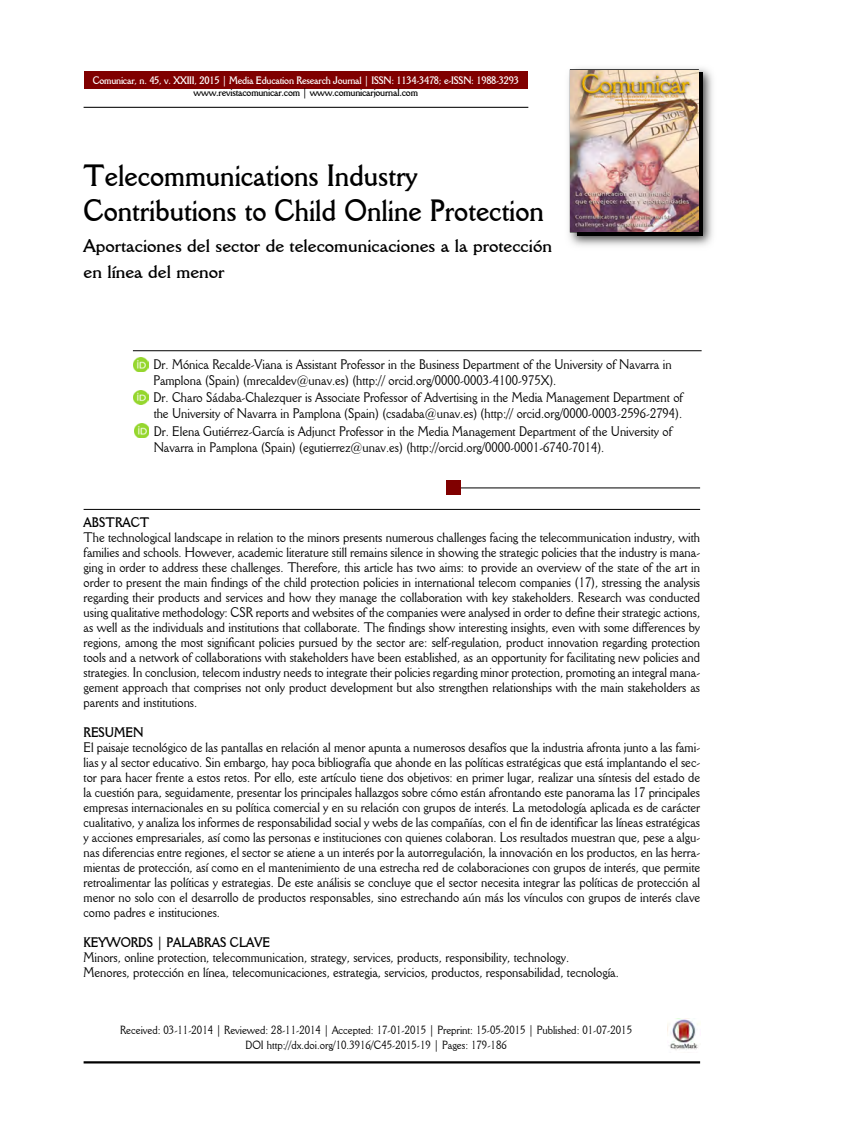
<style>
.page{position:relative;width:849px;height:1127px;background:#fff}
.page>*{position:absolute;margin:0;border:0;box-sizing:border-box;transform-origin:0 0}
.t1{font:700 30px/34.5px "Della Robbia BT";color:#000;scale:.9 1}
.t2{font:700 18px/26px "Della Robbia BT";color:#000}
.t3{font:13.5px/15px "Della Robbia BT";color:#000;scale:.9 1}
.t4{font:700 13.5px "Della Robbia BT";color:#000;scale:.9 1}
.t5{font:11.55px/15px "Della Robbia BT";color:#000;text-align:center;scale:.9 1}
.t6{font:700 10.5px "Della Robbia BT";letter-spacing:-.02em;color:#fff;scale:.9 1}
.t7{font:700 10.5px "Della Robbia BT";letter-spacing:-.02em;color:#000;scale:.9 1}
</style>
<div class="page">
<svg style="left:83px;top:106px;width:446px;height:2px"></svg>
<div style="left:84px;top:71px;width:444px;height:17px;background:#800000"></div>
<img style="left:568px;top:68px;width:145px;height:178px">
<img style="left:577px;top:73px;width:125px;height:163px">
<img style="left:571px;top:70px;width:127px;height:162px">
<svg style="left:132px;top:350px;width:570px;height:1px"></svg>
<svg style="left:83px;top:508px;width:618px;height:2px"></svg>
<svg style="left:461px;top:487px;width:240px;height:1px"></svg>
<img style="left:668px;top:1018px;width:32px;height:32px">
<hr style="left:84px;top:1061px;width:616px;height:2px;background:#000">
<div style="left:446px;top:481px;width:15px;height:14px;background:#800000"></div>
<img style="left:134px;top:357px;width:15px;height:15px">
<img style="left:134px;top:390px;width:15px;height:15px">
<img style="left:134px;top:423px;width:15px;height:15px">
<p class="t6" style="left:93px;top:74px;width:475px">Comunicar, n. 45, v. XXIII, 2015 | Media Education Research Journal | ISSN: 1134-3478; e-ISSN: 1988-3293</p>
<p class="t7" style="left:194px;top:86px;width:251px">www.revistacomunicar.com | www.comunicarjournal.com</p>
<h1 class="t1" style="left:84px;top:158px;width:513px">Telecommunications Industry<br>Contributions to Child Online Protection</h1>
<h2 class="t2" style="left:84px;top:233px;width:470px">Aportaciones del sector de telecomunicaciones a la protección en línea del menor</h2>
<p class="t3" style="left:153px;top:356px;width:577px;line-height:15.8px">Dr. Mónica Recalde-Viana is Assistant Professor in the Business Department of the University of Navarra in<br>Pamplona (Spain) (mrecaldev@unav.es) (http:// orcid.org/0000-0003-4100-975X).</p>
<p class="t3" style="left:153px;top:390px;width:590px;line-height:15.8px">Dr. Charo Sádaba-Chalezquer is Associate Professor of Advertising in the Media Management Department of the University of Navarra in Pamplona (Spain) (csadaba@unav.es) (http:// orcid.org/0000-0003-2596-2794).</p>
<p class="t3" style="left:154px;top:423px;width:578px;line-height:15.8px">Dr. Elena Gutiérrez-García is Adjunct Professor in the Media Management Department of the University of<br>Navarra in Pamplona (Spain) (egutierrez@unav.es) (http://orcid.org/0000-0001-6740-7014).</p>
<p class="t4" style="left:84px;top:514px;width:75px">ABSTRACT</p>
<p class="t3" style="left:84px;top:530px;width:687px;text-align:justify">The technological landscape in relation to the minors presents numerous challenges facing the telecommunication industry, with families and schools. However, academic literature still remains silence in showing the strategic policies that the industry is mana&shy;ging in order to address these challenges. Therefore, this article has two aims: to provide an overview of the state of the art in order to present the main findings of the child protection policies in international telecom companies (17), stressing the analysis regarding their products and services and how they manage the collaboration with key stakeholders. Research was conducted using qualitative methodology: CSR reports and websites of the companies were analysed in order to define their strategic actions, as well as the individuals and institutions that collaborate. The findings show interesting insights, even with some differences by regions, among the most significant policies pursued by the sector are: self-regulation, product innovation regarding protection tools and a network of collaborations with stakeholders have been established, as an opportunity for facilitating new policies and strategies. In conclusion, telecom industry needs to integrate their policies regarding minor protection, promoting an integral mana&shy;gement approach that comprises not only product development but also strengthen relationships with the main stakeholders as parents and institutions.</p>
<p class="t4" style="left:84px;top:724px;width:68px">RESUMEN</p>
<p class="t3" style="left:84px;top:740px;width:687px;text-align:justify">El paisaje tecnológico de las pantallas en relación al menor apunta a numerosos desafíos que la industria afronta junto a las fami&shy;lias y al sector educativo. Sin embargo, hay poca bibliografía que ahonde en las políticas estratégicas que está implantando el sec&shy;tor para hacer frente a estos retos. Por ello, este artículo tiene dos objetivos: en primer lugar, realizar una síntesis del estado de la cuestión para, seguidamente, presentar los principales hallazgos sobre cómo están afrontando este panorama las 17 principales empresas internacionales en su política comercial y en su relación con grupos de interés. La metodología aplicada es de carácter cualitativo, y analiza los informes de responsabilidad social y webs de las compañías, con el fin de identificar las líneas estratégicas y acciones empresariales, así como las personas e instituciones con quienes colaboran. Los resultados muestran que, pese a algu&shy;nas diferencias entre regiones, el sector se atiene a un interés por la autorregulación, la innovación en los productos, en las herra&shy;mientas de protección, así como en el mantenimiento de una estrecha red de colaboraciones con grupos de interés, que permite retroalimentar las políticas y estrategias. De este análisis se concluye que el sector necesita integrar las políticas de protección al menor no solo con el desarrollo de productos responsables, sino estrechando aún más los vínculos con grupos de interés clave como padres e instituciones.</p>
<p class="t4" style="left:84px;top:934px;width:209px">KEYWORDS | PALABRAS CLAVE</p>
<p class="t3" style="left:84px;top:950px;width:596px">Minors, online protection, telecommunication, strategy, services, products, responsibility, technology.<br>Menores, protección en línea, telecomunicaciones, estrategia, servicios, productos, responsabilidad, tecnología.</p>
<p class="t5" style="left:120px;top:1022px;width:570px">Received: 03-11-2014 | Reviewed: 28-11-2014 | Accepted: 17-01-2015 | Preprint: 15-05-2015 | Published: 01-07-2015<br>DOI http://dx.doi.org/10.3916/C45-2015-19 | Pages: 179-186</p>
</div>
